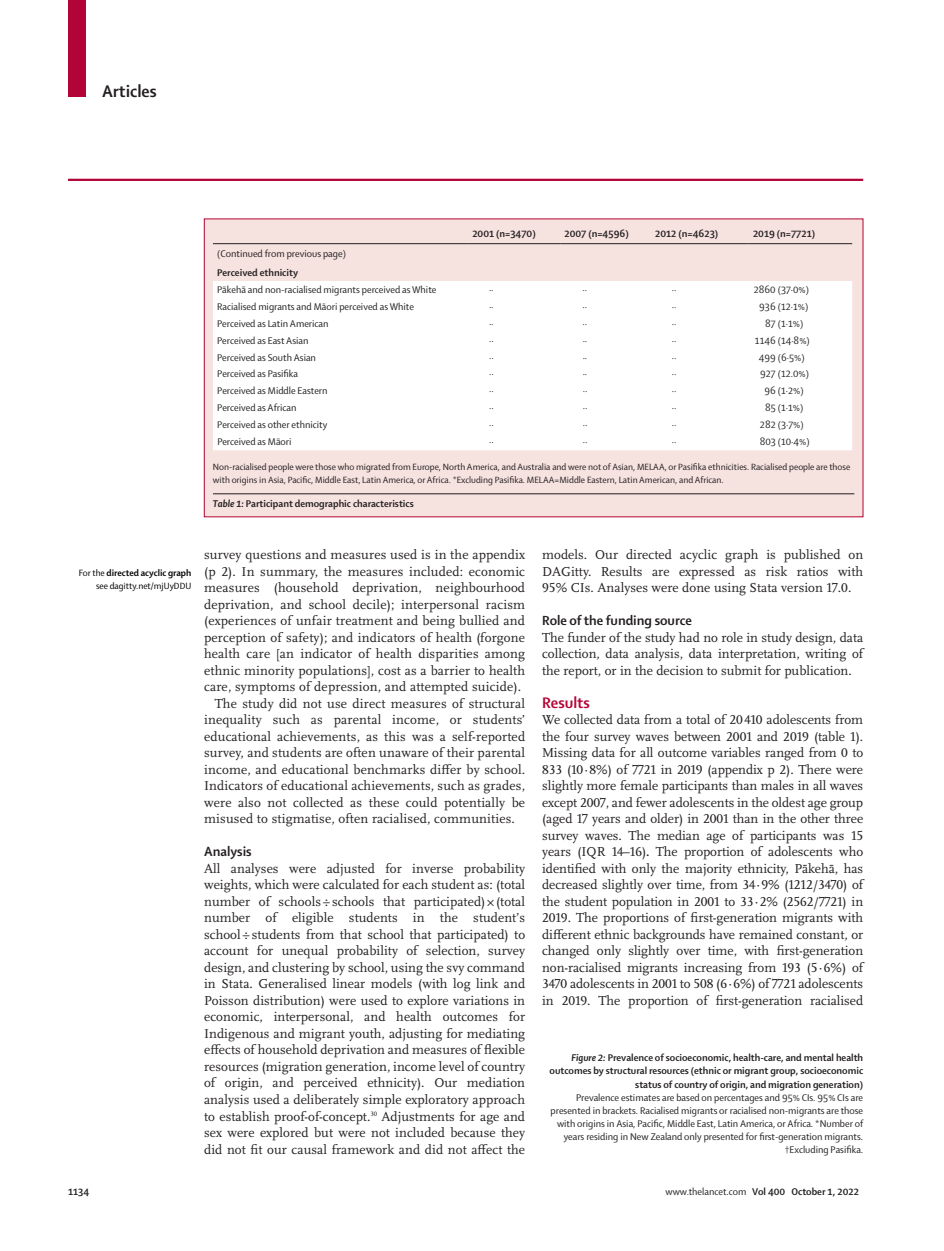
<style>
.page{position:relative;width:944px;height:1251px;background:#fff}
.page>*{position:absolute;margin:0;border:0;box-sizing:border-box;transform-origin:0 0}
.t1{font:700 18px "Shaker 2 Lancet";color:#231f20}
.t2{font:700 16.5px "Shaker 2 Lancet";color:#b30437}
.t3{font:700 14.25px "Shaker 2 Lancet";color:#231f20}
.t4{font:13.5px/16.5px "Scala Lancet Pro";letter-spacing:.01em;color:#231f20;text-align:justify}
.t5{font:10.5px/13.2px "Shaker 2 Lancet";color:#231f20;text-align:right}
.t6{font:700 10.5px/13.2px "Shaker 2 Lancet";color:#231f20;text-align:right}
.t7{font:9.75px/12.8px "Shaker 2 Lancet";color:#231f20}
.t8{font:9.75px/13px "Shaker 2 Lancet";color:#000;text-align:right}
.s1{font-style:italic}
.s2{font-weight:700}
.s3{font-weight:400}
</style>
<div class="page">
<div style="left:68px;top:0;width:17px;height:97px;background:#b30437"></div>
<hr style="left:68px;top:179px;width:795px;height:2px;background:#b30437">
<div style="left:204px;top:219px;width:659px;height:297px;background:#f6e2df"></div>
<hr style="left:213px;top:493px;width:641px;height:1px;background:#231f20">
<div style="left:213px;top:281px;width:639px;height:169px;background:#fff"></div>
<hr style="left:213px;top:243px;width:255px;height:1px;background:#231f20">
<hr style="left:468px;top:243px;width:92px;height:1px;background:#231f20">
<hr style="left:560px;top:243px;width:91px;height:1px;background:#231f20">
<hr style="left:651px;top:243px;width:98px;height:1px;background:#231f20">
<hr style="left:749px;top:243px;width:103px;height:1px;background:#231f20">
<h1 class="t1" style="left:102px;top:79px;width:56px">Articles</h1>
<p class="t6" style="left:472px;top:226px;width:65px">2001 (n=3470)</p>
<p class="t6" style="left:564px;top:226px;width:66px">2007 (n=4596)</p>
<p class="t6" style="left:655px;top:226px;width:65px">2012 (n=4623)</p>
<p class="t6" style="left:753px;top:226px;width:64px">2019 (n=7721)</p>
<p class="t5" style="left:217px;top:247px;width:130px">(Continued from previous page)</p>
<p class="t6" style="left:217px;top:265px;width:82px">Perceived ethnicity</p>
<p class="t5" style="left:217px;top:282px;width:221px">Pākehā and non-racialised migrants perceived as White</p>
<p class="t5" style="left:489px;top:282px;width:6px">··</p>
<p class="t5" style="left:583px;top:282px;width:6px">··</p>
<p class="t5" style="left:672px;top:282px;width:6px">··</p>
<p class="t5" style="left:754px;top:282px;width:57px">2860 (37·0%)</p>
<p class="t5" style="left:217px;top:299px;width:198px">Racialised migrants and Māori perceived as White</p>
<p class="t5" style="left:489px;top:299px;width:6px">··</p>
<p class="t5" style="left:583px;top:299px;width:6px">··</p>
<p class="t5" style="left:672px;top:299px;width:6px">··</p>
<p class="t5" style="left:759px;top:299px;width:51px">936 (12·1%)</p>
<p class="t5" style="left:217px;top:316px;width:113px">Perceived as Latin American</p>
<p class="t5" style="left:489px;top:316px;width:6px">··</p>
<p class="t5" style="left:583px;top:316px;width:6px">··</p>
<p class="t5" style="left:672px;top:316px;width:6px">··</p>
<p class="t5" style="left:765px;top:316px;width:40px">87 (1·1%)</p>
<p class="t5" style="left:217px;top:333px;width:93px">Perceived as East Asian</p>
<p class="t5" style="left:489px;top:333px;width:6px">··</p>
<p class="t5" style="left:583px;top:333px;width:6px">··</p>
<p class="t5" style="left:672px;top:333px;width:6px">··</p>
<p class="t5" style="left:755px;top:333px;width:56px">1146 (14·8%)</p>
<p class="t5" style="left:217px;top:350px;width:100px">Perceived as South Asian</p>
<p class="t5" style="left:489px;top:350px;width:6px">··</p>
<p class="t5" style="left:583px;top:350px;width:6px">··</p>
<p class="t5" style="left:672px;top:350px;width:6px">··</p>
<p class="t5" style="left:759px;top:350px;width:47px">499 (6·5%)</p>
<p class="t5" style="left:217px;top:367px;width:82px">Perceived as Pasifika</p>
<p class="t5" style="left:489px;top:367px;width:6px">··</p>
<p class="t5" style="left:583px;top:367px;width:6px">··</p>
<p class="t5" style="left:672px;top:367px;width:6px">··</p>
<p class="t5" style="left:760px;top:367px;width:50px">927 (12.0%)</p>
<p class="t5" style="left:217px;top:384px;width:112px">Perceived as Middle Eastern</p>
<p class="t5" style="left:489px;top:384px;width:6px">··</p>
<p class="t5" style="left:583px;top:384px;width:6px">··</p>
<p class="t5" style="left:672px;top:384px;width:6px">··</p>
<p class="t5" style="left:764px;top:384px;width:41px">96 (1·2%)</p>
<p class="t5" style="left:217px;top:401px;width:81px">Perceived as African</p>
<p class="t5" style="left:489px;top:401px;width:6px">··</p>
<p class="t5" style="left:583px;top:401px;width:6px">··</p>
<p class="t5" style="left:672px;top:401px;width:6px">··</p>
<p class="t5" style="left:765px;top:401px;width:40px">85 (1·1%)</p>
<p class="t5" style="left:217px;top:418px;width:111px">Perceived as other ethnicity</p>
<p class="t5" style="left:489px;top:418px;width:6px">··</p>
<p class="t5" style="left:583px;top:418px;width:6px">··</p>
<p class="t5" style="left:672px;top:418px;width:6px">··</p>
<p class="t5" style="left:760px;top:418px;width:45px">282 (3·7%)</p>
<p class="t5" style="left:217px;top:434px;width:76px">Perceived as Māori</p>
<p class="t5" style="left:489px;top:434px;width:6px">··</p>
<p class="t5" style="left:583px;top:434px;width:6px">··</p>
<p class="t5" style="left:672px;top:434px;width:6px">··</p>
<p class="t5" style="left:760px;top:434px;width:51px">803 (10·4%)</p>
<p class="t7" style="left:213px;top:460px;width:639px">Non-racialised people were those who migrated from Europe, North America, and Australia and were not of Asian, MELAA, or Pasifika ethnicities. Racialised people are those with origins in Asia, Pacific, Middle East, Latin America, or Africa. *Excluding Pasifika. MELAA=Middle Eastern, Latin American, and African.</p>
<p class="t6" style="left:213px;top:496px;width:202px"><span class="s1">Table 1:</span> Participant demographic characteristics</p>
<p class="t8" style="left:79px;top:566px;width:114px">For the <span class="s2">directed acyclic graph </span>see dagitty.net/mjUyDDU</p>
<p class="t4" style="left:204px;top:546px;width:323px">survey questions and measures used is in the appendix</p>
<p class="t4" style="left:204px;top:563px;width:322px">(p 2). In summary, the measures included: economic</p>
<p class="t4" style="left:204px;top:579px;width:323px">measures (household deprivation, neighbourhood</p>
<p class="t4" style="left:204px;top:596px;width:323px">deprivation, and school decile); interpersonal racism</p>
<p class="t4" style="left:204px;top:612px;width:323px">(experiences of unfair treatment and being bullied and</p>
<p class="t4" style="left:204px;top:629px;width:323px">perception of safety); and indicators of health (forgone</p>
<p class="t4" style="left:204px;top:645px;width:323px">health care [an indicator of health disparities among</p>
<p class="t4" style="left:204px;top:662px;width:323px">ethnic minority populations], cost as a barrier to health</p>
<p class="t4" style="left:204px;top:678px;width:319px">care, symptoms of depression, and attempted suicide).</p>
<p class="t4" style="left:215px;top:695px;width:312px">The study did not use direct measures of structural</p>
<p class="t4" style="left:204px;top:711px;width:323px">inequality such as parental income, or students’</p>
<p class="t4" style="left:204px;top:728px;width:323px">educational achievements, as this was a self-reported</p>
<p class="t4" style="left:204px;top:744px;width:323px">survey, and students are often unaware of their parental</p>
<p class="t4" style="left:204px;top:761px;width:323px">income, and educational benchmarks differ by school.</p>
<p class="t4" style="left:204px;top:777px;width:323px">Indicators of educational achievements, such as grades,</p>
<p class="t4" style="left:204px;top:794px;width:323px">were also not collected as these could potentially be</p>
<p class="t4" style="left:204px;top:810px;width:312px">misused to stigmatise, often racialised, communities.</p>
<p class="t3" style="left:204px;top:842px;width:49px">Analysis</p>
<p class="t4" style="left:204px;top:860px;width:323px">All analyses were adjusted for inverse probability weights, which were calculated for each student as: (total number of schools÷schools that participated) × (total number of eligible students in the student’s school÷students from that school that participated) to account for unequal probability of selection, survey design, and clustering by school, using the svy command in Stata. Generalised linear models (with log link and Poisson distribution) were used to explore variations in economic, interpersonal, and health outcomes for Indigenous and migrant youth, adjusting for mediating effects of household deprivation and measures of flexible resources (migration generation, income level of country of origin, and perceived ethnicity). Our mediation analysis used a deliberately simple exploratory approach to establish proof-of-concept.<sup>30</sup> Adjustments for age and sex were explored but were not included because they did not fit our causal framework and did not affect the</p>
<p class="t4" style="left:542px;top:546px;width:323px">models. Our directed acyclic graph is published on DAGitty. Results are expressed as risk ratios with 95% CIs. Analyses were done using Stata version 17.0.</p>
<p class="t3" style="left:542px;top:611px;width:151px">Role of the funding source</p>
<p class="t4" style="left:542px;top:629px;width:323px">The funder of the study had no role in study design, data collection, data analysis, data interpretation, writing of the report, or in the decision to submit for publication.</p>
<p class="t2" style="left:542px;top:691px;width:49px">Results</p>
<p class="t4" style="left:542px;top:711px;width:323px">We collected data from a total of 20410 adolescents from the four survey waves between 2001 and 2019 (table 1).<br>Missing data for all outcome variables ranged from 0 to 833 (10·8%) of 7721 in 2019 (appendix p 2). There were slightly more female participants than males in all waves except 2007, and fewer adolescents in the oldest age group (aged 17 years and older) in 2001 than in the other three survey waves. The median age of participants was 15 years (IQR 14–16)<span class="s2">.</span> The proportion of adolescents who identified with only the majority ethnicity, Pākehā, has decreased slightly over time, from 34·9% (1212/3470) of the student population in 2001 to 33·2% (2562/7721) in 2019. The proportions of first-generation migrants with different ethnic backgrounds have remained constant, or changed only slightly over time, with first-generation non-racialised migrants increasing from 193 (5·6%) of 3470 adolescents in 2001 to 508 (6·6%) of 7721 adolescents in 2019. The proportion of first-generation racialised</p>
<p class="t6" style="left:549px;top:1050px;width:315px"><span class="s1">Figure 2:</span> Prevalence of socioeconomic, health-care, and mental health outcomes by structural resources (ethnic or migrant group, socioeconomic status of country of origin, and migration generation)</p>
<p class="t5" style="left:551px;top:1089px;width:314px">Prevalence estimates are based on percentages and 95% CIs. 95% CIs are presented in brackets. Racialised migrants or racialised non-migrants are those with origins in Asia, Pacific, Middle East, Latin America, or Africa. *Number of years residing in New Zealand only presented for first-generation migrants. †Excluding Pasifika.</p>
<p class="t6" style="left:68px;top:1184px;width:23px">1134</p>
<p class="t6" style="left:666px;top:1184px;width:195px"><span class="s3">www.thelancet.com</span> Vol 400 October 1, 2022</p>
</div>
